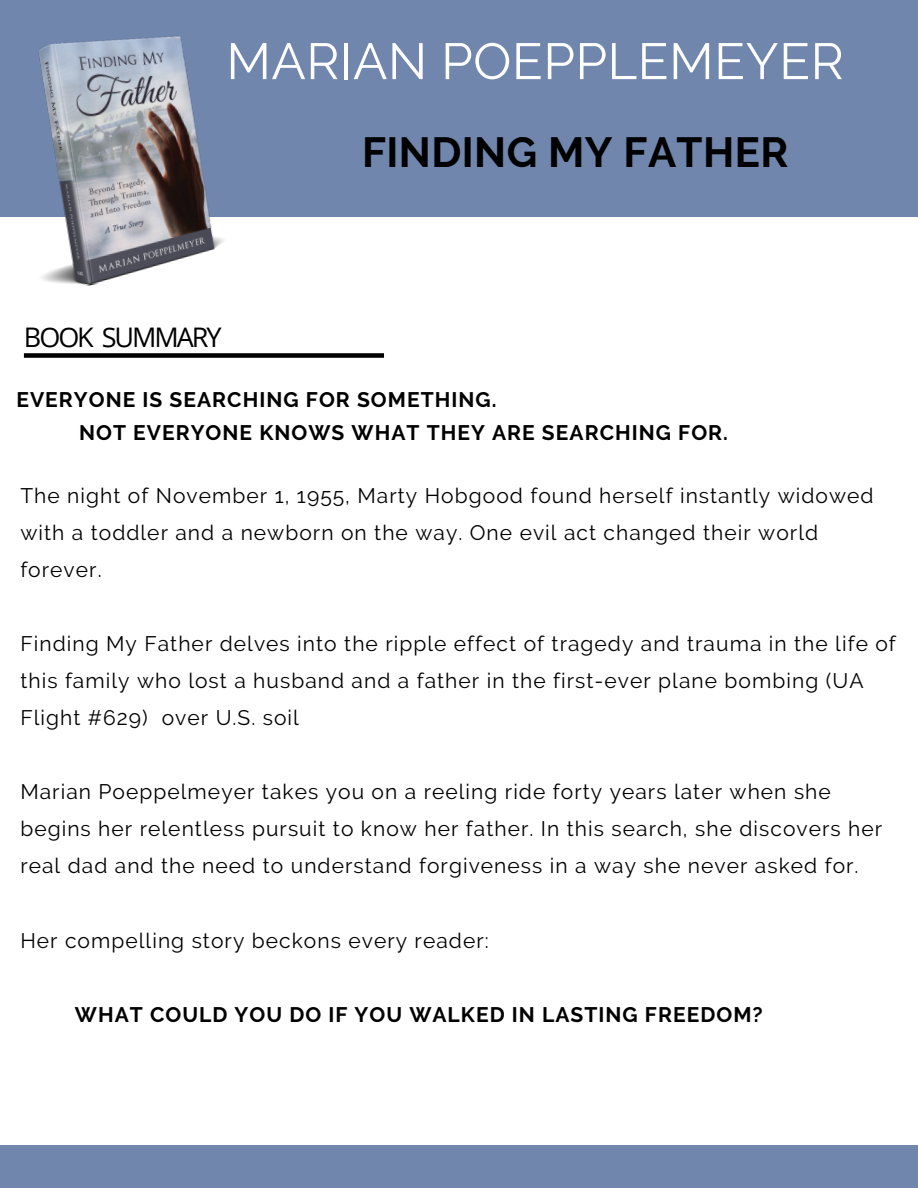
<style>
.page{position:relative;width:918px;height:1188px;background:#fff}
.page>*{position:absolute;margin:0;border:0;box-sizing:border-box;transform-origin:0 0}
.t1{font:50.85px "Raleway";letter-spacing:.01em;color:#fff}
.t2{font:700 42px "Raleway";letter-spacing:.01em;color:#000}
.t3{font:27px "Open Sans";letter-spacing:-.075em;color:#000}
.t4{font:21px/37px "Raleway";letter-spacing:.05em;color:#000}
.t5{font:700 21px "Raleway";letter-spacing:.05em;color:#000}
</style>
<div class="page">
<div style="left:0;top:1145px;width:918px;height:43px;background:#7086ad"></div>
<svg style="left:24px;top:353px;width:360px;height:5px;background:#161616"></svg>
<div style="left:0;top:0;width:918px;height:217px;background:#7086ad"></div>
<img style="left:38px;top:36px;width:186px;height:250px">
<h1 class="t1" style="left:226px;top:31px;width:619px">MARIAN POEPPLEMEYER</h1>
<p class="t3" style="left:24px;top:318px;width:199px">BOOK SUMMARY</p>
<h2 class="t2" style="left:362px;top:127px;width:428px">FINDING MY FATHER</h2>
<p class="t5" style="left:16px;top:387px;width:482px">EVERYONE IS SEARCHING FOR SOMETHING.</p>
<p class="t5" style="left:79px;top:421px;width:650px">NOT EVERYONE KNOWS WHAT THEY ARE SEARCHING FOR.</p>
<p class="t4" style="left:20px;top:477px;width:855px">The night of November 1, 1955, Marty Hobgood found herself instantly widowed with a toddler and a newborn on the way. One evil act changed their world forever.</p>
<p class="t4" style="left:20px;top:625px;width:877px">Finding My Father delves into the ripple effect of tragedy and trauma in the life of this family who lost a husband and a father in the first-ever plane bombing (UA<br>Flight #629) over U.S. soil</p>
<p class="t4" style="left:20px;top:773px;width:863px">Marian Poeppelmeyer takes you on a reeling ride forty years later when she begins her relentless pursuit to know her father. In this search, she discovers her real dad and the need to understand forgiveness in a way she never asked for.</p>
<p class="t4" style="left:20px;top:922px;width:470px">Her compelling story beckons every reader:</p>
<p class="t5" style="left:75px;top:1002px;width:689px">WHAT COULD YOU DO IF YOU WALKED IN LASTING FREEDOM?</p>
</div>
